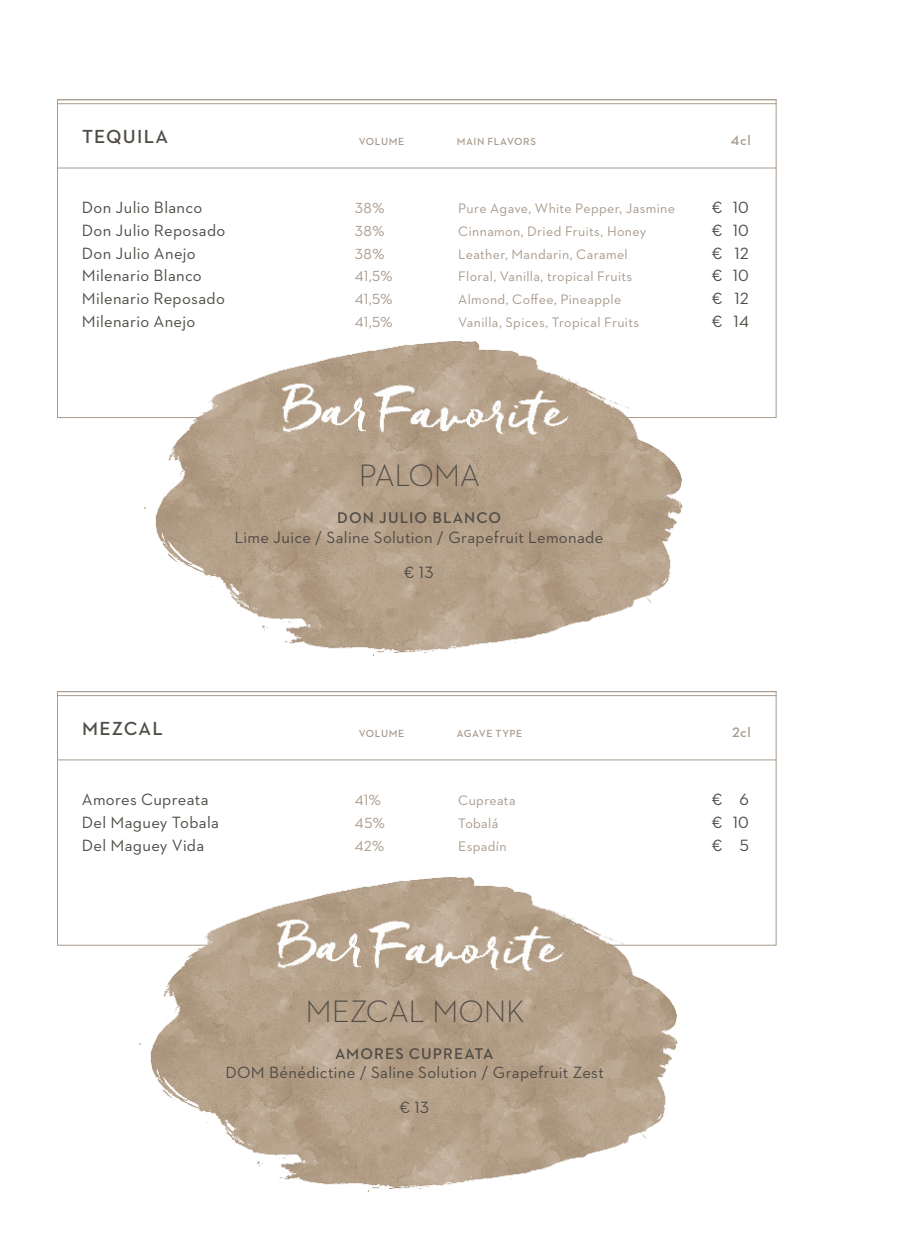
<style>
.page{position:relative;width:918px;height:1241px;background:#fff}
.page>*{position:absolute;margin:0;border:0;box-sizing:border-box;transform-origin:0 0}
.FLIESSTEXT{font:300 31.5px "Neutraface 2 Text";letter-spacing:-.015em;color:#4f4b46}
.FLIESSTEXT-2{font:600 19.25px "Neutraface 2 Text";letter-spacing:.065em;color:#4f4b46}
.FLIESSTEXT-3{font:16.62px "Neutraface 2 Text";letter-spacing:.02em;color:#4f4b46}
.FLIESSTEXT-4{font:600 15.75px "Neutraface 2 Text";letter-spacing:.07em;color:#4f4b46}
.FLIESSTEXT-5{font:14.88px "Neutraface 2 Text";letter-spacing:.01em;color:#a99a8c}
.FLIESSTEXT-6{font:14px "Neutraface 2 Text";letter-spacing:.025em;color:#a99a8c}
.FLIESSTEXT-7{font:600 14px "Neutraface 2 Text";letter-spacing:.04em;color:#a99a8c}
.FLIESSTEXT-8{font:600 10.5px "Neutraface 2 Text";letter-spacing:.055em;color:#a99a8c}
</style>
<div class="page">
<hr style="left:57px;top:103px;width:719px;height:1px;background:#a99a8c">
<hr style="left:57px;top:99px;width:719px;height:1px;background:#a99a8c">
<hr style="left:57px;top:695px;width:719px;height:1px;background:#a99a8c">
<hr style="left:57px;top:691px;width:719px;height:1px;background:#a99a8c">
<hr style="left:57px;top:167px;width:719px;height:1px;background:#a99a8c">
<hr style="left:57px;top:759px;width:719px;height:1px;background:#a99a8c">
<img style="left:144px;top:341px;width:549px;height:315px">
<img style="left:140px;top:877px;width:548px;height:315px">
<p class="FLIESSTEXT-2" style="left:82px;top:124px;width:88px">TEQUILA</p>
<p class="FLIESSTEXT-8" style="left:359px;top:135px;width:47px">VOLUME</p>
<p class="FLIESSTEXT-8" style="left:457px;top:135px;width:81px">MAIN FLAVORS</p>
<p class="FLIESSTEXT-7" style="left:731px;top:131px;width:21px">4cl</p>
<p class="FLIESSTEXT-3" style="left:82px;top:197px;width:122px">Don Julio Blanco</p>
<p class="FLIESSTEXT-5" style="left:355px;top:199px;width:31px">38%</p>
<p class="FLIESSTEXT-6" style="left:458px;top:199px;width:218px">Pure Agave, White Pepper, Jasmine</p>
<p class="FLIESSTEXT-3" style="left:711px;top:197px;width:39px">€ 10</p>
<p class="FLIESSTEXT-3" style="left:82px;top:220px;width:145px">Don Julio Reposado</p>
<p class="FLIESSTEXT-5" style="left:355px;top:221px;width:31px">38%</p>
<p class="FLIESSTEXT-6" style="left:458px;top:222px;width:190px">Cinnamon, Dried Fruits, Honey</p>
<p class="FLIESSTEXT-3" style="left:711px;top:220px;width:39px">€ 10</p>
<p class="FLIESSTEXT-3" style="left:82px;top:242px;width:115px">Don Julio Anejo</p>
<p class="FLIESSTEXT-5" style="left:355px;top:244px;width:31px">38%</p>
<p class="FLIESSTEXT-6" style="left:458px;top:245px;width:171px">Leather, Mandarin, Caramel</p>
<p class="FLIESSTEXT-3" style="left:711px;top:242px;width:39px">€ 12</p>
<p class="FLIESSTEXT-3" style="left:82px;top:265px;width:121px">Milenario Blanco</p>
<p class="FLIESSTEXT-5" style="left:355px;top:267px;width:39px">41,5%</p>
<p class="FLIESSTEXT-6" style="left:458px;top:268px;width:176px">Floral, Vanilla, tropical Fruits</p>
<p class="FLIESSTEXT-3" style="left:711px;top:265px;width:39px">€ 10</p>
<p class="FLIESSTEXT-3" style="left:82px;top:288px;width:145px">Milenario Reposado</p>
<p class="FLIESSTEXT-5" style="left:355px;top:290px;width:39px">41,5%</p>
<p class="FLIESSTEXT-6" style="left:458px;top:290px;width:165px">Almond, Coffee, Pineapple</p>
<p class="FLIESSTEXT-3" style="left:711px;top:288px;width:39px">€ 12</p>
<p class="FLIESSTEXT-3" style="left:82px;top:311px;width:115px">Milenario Anejo</p>
<p class="FLIESSTEXT-5" style="left:355px;top:312px;width:39px">41,5%</p>
<p class="FLIESSTEXT-6" style="left:458px;top:313px;width:182px">Vanilla, Spices, Tropical Fruits</p>
<p class="FLIESSTEXT-3" style="left:711px;top:311px;width:39px">€ 14</p>
<p class="FLIESSTEXT-2" style="left:82px;top:716px;width:82px">MEZCAL</p>
<p class="FLIESSTEXT" style="left:359px;top:456px;width:123px">PALOMA</p>
<p class="FLIESSTEXT-4" style="left:337px;top:508px;width:165px">DON JULIO BLANCO</p>
<p class="FLIESSTEXT-3" style="left:234px;top:526px;width:370px">Lime Juice / Saline Solution / Grapefruit Lemonade</p>
<p class="FLIESSTEXT-3" style="left:404px;top:561px;width:31px">€ 13</p>
<p class="FLIESSTEXT-8" style="left:359px;top:726px;width:47px">VOLUME</p>
<p class="FLIESSTEXT-8" style="left:457px;top:726px;width:67px">AGAVE TYPE</p>
<p class="FLIESSTEXT-7" style="left:732px;top:723px;width:20px">2cl</p>
<p class="FLIESSTEXT-3" style="left:82px;top:788px;width:128px">Amores Cupreata</p>
<p class="FLIESSTEXT-5" style="left:355px;top:790px;width:27px">41%</p>
<p class="FLIESSTEXT-6" style="left:458px;top:791px;width:59px">Cupreata</p>
<p class="FLIESSTEXT-3" style="left:711px;top:788px;width:39px">€ 6</p>
<p class="FLIESSTEXT-3" style="left:82px;top:811px;width:139px">Del Maguey Tobala</p>
<p class="FLIESSTEXT-5" style="left:355px;top:813px;width:31px">45%</p>
<p class="FLIESSTEXT-6" style="left:458px;top:814px;width:42px">Tobalá</p>
<p class="FLIESSTEXT-3" style="left:711px;top:811px;width:39px">€ 10</p>
<p class="FLIESSTEXT-3" style="left:82px;top:834px;width:124px">Del Maguey Vida</p>
<p class="FLIESSTEXT-5" style="left:355px;top:836px;width:31px">42%</p>
<p class="FLIESSTEXT-6" style="left:458px;top:836px;width:50px">Espadín</p>
<p class="FLIESSTEXT-3" style="left:711px;top:834px;width:39px">€ 5</p>
<p class="FLIESSTEXT" style="left:305px;top:991px;width:221px">MEZCAL MONK</p>
<p class="FLIESSTEXT-4" style="left:335px;top:1043px;width:160px">AMORES CUPREATA</p>
<p class="FLIESSTEXT-3" style="left:225px;top:1062px;width:380px">DOM Bénédictine / Saline Solution / Grapefruit Zest</p>
<p class="FLIESSTEXT-3" style="left:399px;top:1097px;width:31px">€ 13</p>
</div>
